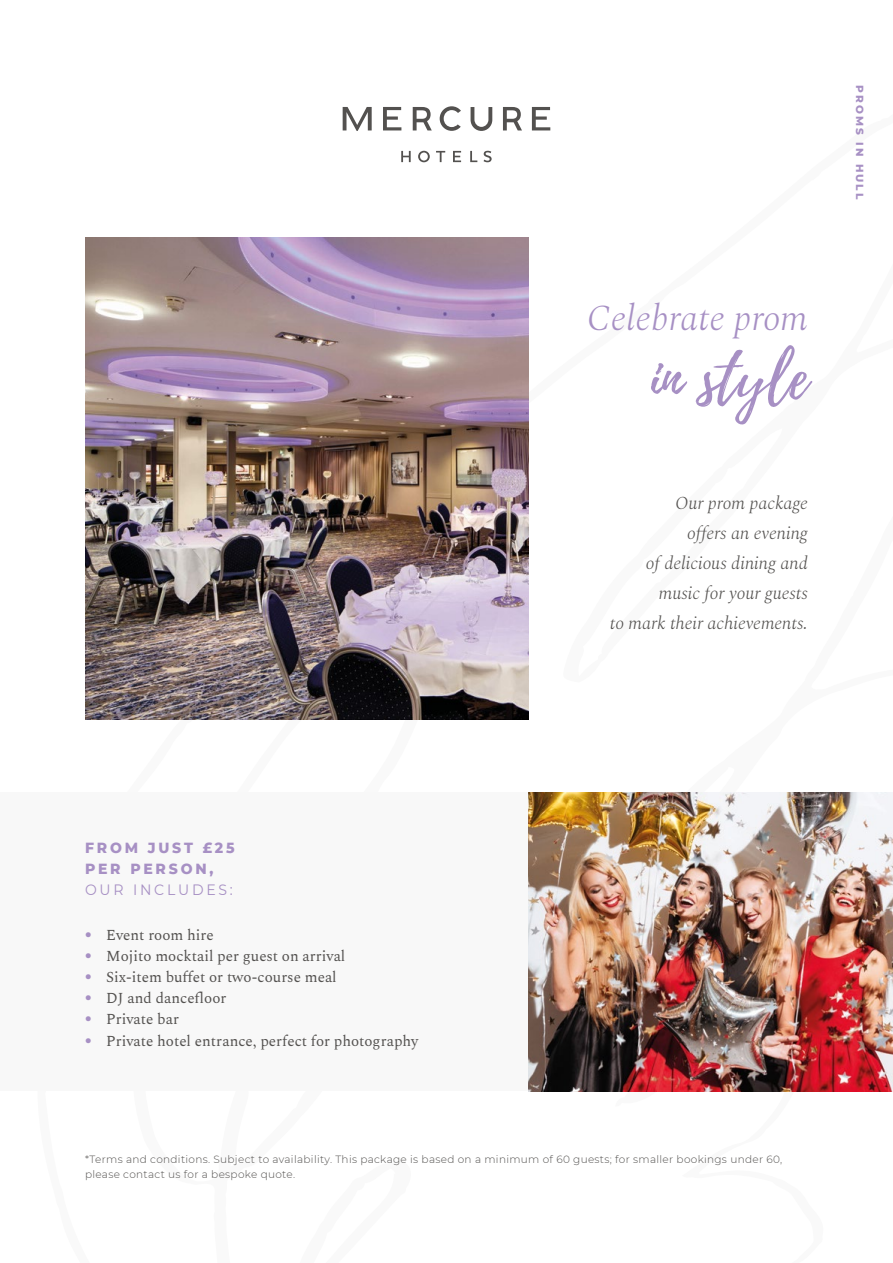
<style>
.page{position:relative;width:893px;height:1263px;background:#fff}
.page>*{position:absolute;margin:0;border:0;box-sizing:border-box;transform-origin:0 0}
.t1{font:60px "Playlist Script";color:#a790c4}
.t2{font:italic 300 36px "Spectral";color:#a790c4}
.t3{font:italic 300 18px/30px "Spectral";color:#53514f;text-align:right}
.t4{font:15px "Spectral";color:#53514f}
.t5{font:800 15px/21px "Montserrat";letter-spacing:.2em;color:#a790c4;scale:.94 1}
.t6{font:15px "Montserrat";letter-spacing:.2em;color:#a790c4;scale:.94 1}
.t7{font:300 10.5px/15px "Montserrat";letter-spacing:.03em;color:#53514f}
.t8{font:800 10.5px "Montserrat";letter-spacing:.2em;color:#a790c4}
.s1{font-family:"Montserrat";font-weight:900;color:#a790c4}
</style>
<div class="page">
<div style="left:0;top:793px;width:529px;height:298px;background:#f8f8f8"></div>
<img style="left:529px;top:793px;width:364px;height:298px">
<svg style="left:401px;top:151px;width:10px;height:11px"></svg>
<svg style="left:418px;top:151px;width:12px;height:11px"></svg>
<svg style="left:436px;top:151px;width:9px;height:11px"></svg>
<svg style="left:453px;top:151px;width:8px;height:11px"></svg>
<svg style="left:470px;top:151px;width:7px;height:11px"></svg>
<svg style="left:484px;top:151px;width:8px;height:11px"></svg>
<svg style="left:343px;top:107px;width:29px;height:24px"></svg>
<svg style="left:383px;top:107px;width:18px;height:23px"></svg>
<svg style="left:532px;top:107px;width:18px;height:23px"></svg>
<svg style="left:440px;top:106px;width:21px;height:25px"></svg>
<svg style="left:471px;top:107px;width:21px;height:24px"></svg>
<svg style="left:413px;top:107px;width:19px;height:23px"></svg>
<svg style="left:503px;top:107px;width:19px;height:23px"></svg>
<img style="left:85px;top:238px;width:444px;height:481px">
<h2 class="t2" style="left:587px;top:292px;width:222px">Celebrate prom</h2>
<h1 class="t1" style="left:651px;top:335px;width:158px">in style</h1>
<p class="t3" style="left:610px;top:487px;width:200px">Our prom package<br>offers an evening<br>of delicious dining and music for your guests<br>to mark their achievements.</p>
<p class="t8" style="left:867px;top:85px;width:115px;rotate:90deg">PROMS IN HULL</p>
<p class="t5" style="left:85px;top:836px;width:161px">FROM JUST £25<br>PER PERSON,</p>
<p class="t6" style="left:85px;top:879px;width:159px">OUR INCLUDES:</p>
<p class="t4" style="left:85px;top:924px;width:130px"><span class="s1">•</span> Event room hire</p>
<p class="t4" style="left:85px;top:945px;width:262px"><span class="s1">•</span> Mojito mocktail per guest on arrival</p>
<p class="t4" style="left:85px;top:966px;width:253px"><span class="s1">•</span> Six-item buffet or two-course meal</p>
<p class="t4" style="left:85px;top:987px;width:143px"><span class="s1">•</span> DJ and dancefloor</p>
<p class="t4" style="left:85px;top:1008px;width:95px"><span class="s1">•</span> Private bar</p>
<p class="t4" style="left:85px;top:1030px;width:335px"><span class="s1">•</span> Private hotel entrance, perfect for photography</p>
<p class="t7" style="left:85px;top:1151px;width:699px">*Terms and conditions. Subject to availability. This package is based on a minimum of 60 guests; for smaller bookings under 60, please contact us for a bespoke quote.</p>
</div>
